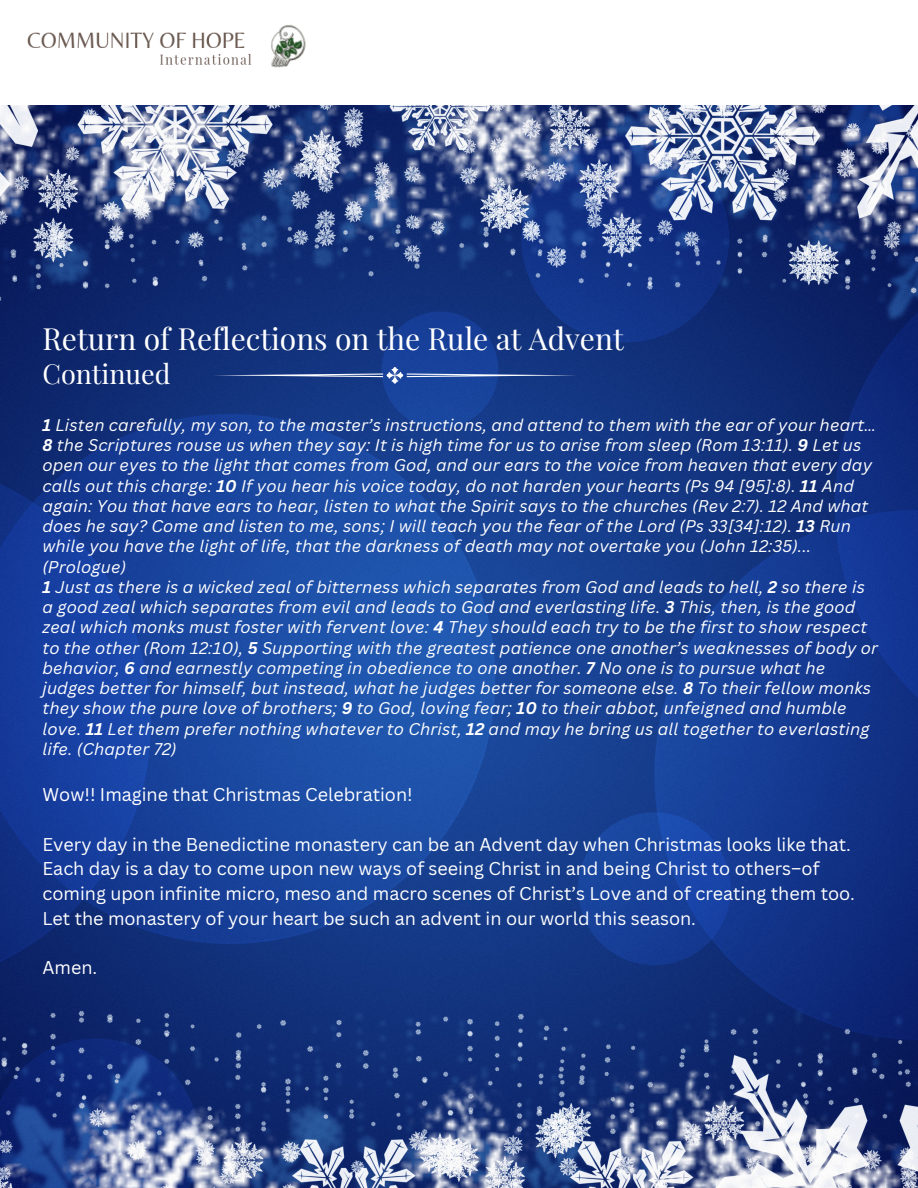
<style>
.page{position:relative;width:918px;height:1188px;background:#fff}
.page>*{position:absolute;margin:0;border:0;box-sizing:border-box;transform-origin:0 0}
.t1{font:30px "Playfair Display";color:#fff}
.t2{font:27px "Playfair Display";color:#fff}
.t3{font:18px "Canva Sans";color:#fff}
.t4{font:italic 16.5px/20.2px "Canva Sans";letter-spacing:.01em;color:#fff}
.s1{font-weight:700}
</style>
<div class="page">
<img style="left:0;top:106px;width:918px;height:1082px">
<svg style="left:213px;top:367px;width:364px;height:17px"></svg>
<img style="left:27px;top:25px;width:279px;height:42px">
<p class="t1" style="left:42px;top:318px;width:583px">Return of Reflections on the Rule at Advent</p>
<p class="t2" style="left:42px;top:355px;width:130px">Continued</p>
<p class="t4" style="left:42px;top:414px;width:835px"><span class="s1">1</span> Listen carefully, my son, to the master’s instructions, and attend to them with the ear of your heart… <span class="s1">8</span> the Scriptures rouse us when they say: It is high time for us to arise from sleep (Rom 13:11). <span class="s1">9</span> Let us open our eyes to the light that comes from God, and our ears to the voice from heaven that every day calls out this charge: <span class="s1">10</span> If you hear his voice today, do not harden your hearts (Ps 94 [95]:8). <span class="s1">11</span> And again: You that have ears to hear, listen to what the Spirit says to the churches (Rev 2:7). 12 And what does he say? Come and listen to me, sons; I will teach you the fear of the Lord (Ps 33[34]:12). <span class="s1">13</span> Run while you have the light of life, that the darkness of death may not overtake you (John 12:35)... (Prologue)</p>
<p class="t4" style="left:42px;top:576px;width:837px"><span class="s1">1</span> Just as there is a wicked zeal of bitterness which separates from God and leads to hell, <span class="s1">2</span> so there is a good zeal which separates from evil and leads to God and everlasting life. <span class="s1">3</span> This, then, is the good zeal which monks must foster with fervent love: <span class="s1">4</span> They should each try to be the first to show respect to the other (Rom 12:10), <span class="s1">5</span> Supporting with the greatest patience one another’s weaknesses of body or behavior, <span class="s1">6</span> and earnestly competing in obedience to one another. <span class="s1">7</span> No one is to pursue what he judges better for himself, but instead, what he judges better for someone else. <span class="s1">8</span> To their fellow monks they show the pure love of brothers; <span class="s1">9</span> to God, loving fear; <span class="s1">10</span> to their abbot, unfeigned and humble love. <span class="s1">11</span> Let them prefer nothing whatever to Christ, <span class="s1">12</span> and may he bring us all together to everlasting life. (Chapter 72)</p>
<p class="t3" style="left:42px;top:782px;width:372px">Wow!! Imagine that Christmas Celebration!</p>
<p class="t3" style="left:42px;top:831px;width:810px">Every day in the Benedictine monastery can be an Advent day when Christmas looks like that.</p>
<p class="t3" style="left:42px;top:856px;width:779px">Each day is a day to come upon new ways of seeing Christ in and being Christ to others–of</p>
<p class="t3" style="left:42px;top:881px;width:814px">coming upon infinite micro, meso and macro scenes of Christ’s Love and of creating them too.</p>
<p class="t3" style="left:42px;top:906px;width:655px">Let the monastery of your heart be such an advent in our world this season.</p>
<p class="t3" style="left:42px;top:955px;width:56px">Amen.</p>
</div>
